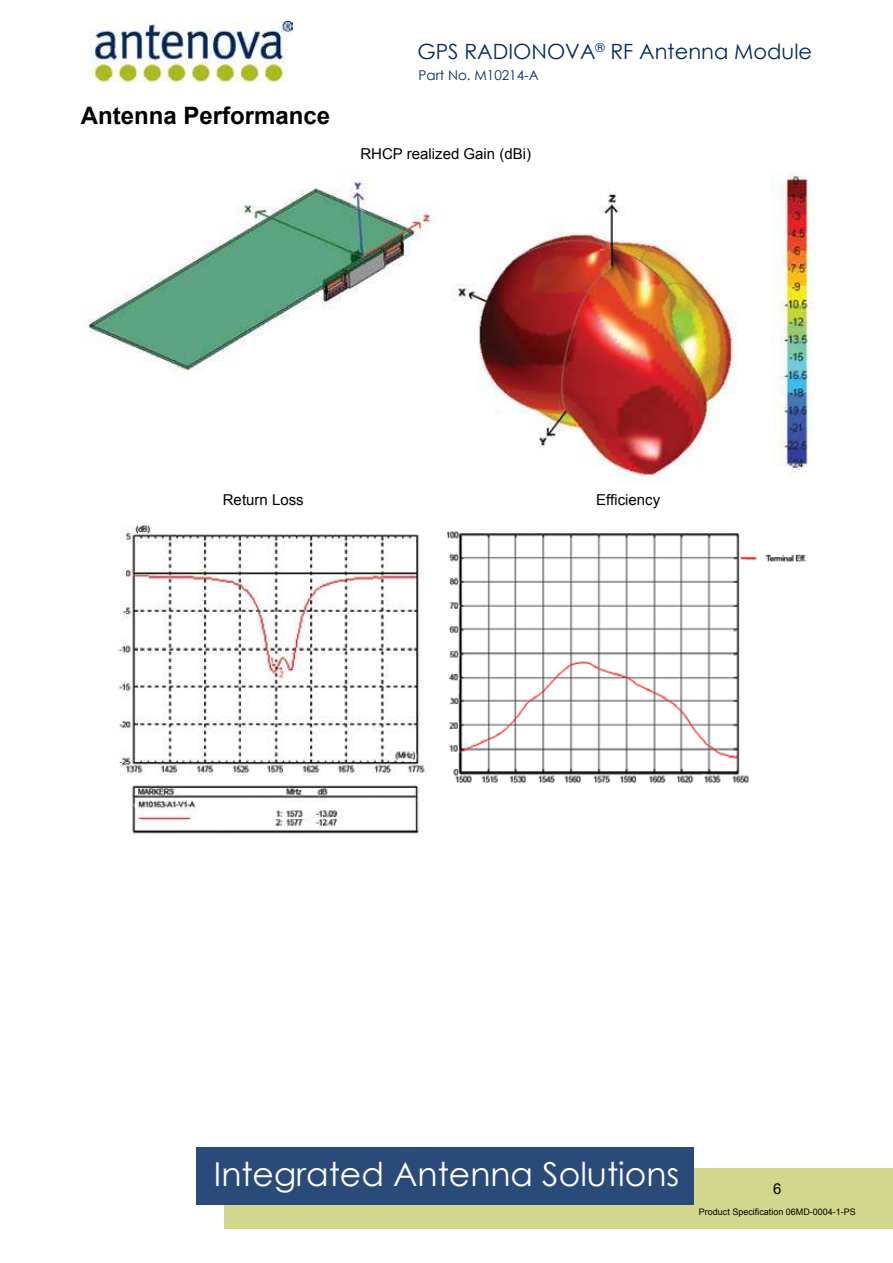
<style>
.page{position:relative;width:893px;height:1263px;background:#fff}
.page>*{position:absolute;margin:0;border:0;box-sizing:border-box;transform-origin:0 0}
.t1{font:33px "Century Gothic";color:#fff}
.t2{font:700 24px "Arial";color:#000}
.t3{font:21px "Century Gothic";color:#002b5c}
.t4{font:15px "Arial";color:#000}
.t5{font:13.5px "Century Gothic";color:#002b5c}
.t6{font:9px "Arial";color:#000}
</style>
<div class="page">
<img style="left:89px;top:22px;width:204px;height:59px">
<div style="left:224px;top:1168px;width:669px;height:61px;background:#d2d78e"></div>
<div style="left:197px;top:1148px;width:497px;height:57px;background:#2a4b79"></div>
<img style="left:88px;top:180px;width:347px;height:191px">
<img style="left:452px;top:171px;width:361px;height:311px">
<img style="left:119px;top:525px;width:307px;height:310px">
<img style="left:447px;top:531px;width:360px;height:251px">
<h2 class="t2" style="left:81px;top:106px;width:251px">Antenna Performance</h2>
<h3 class="t3" style="left:418px;top:43px;width:396px">GPS RADIONOVA<sup>®</sup> RF Antenna Module</h3>
<p class="t5" style="left:418px;top:70px;width:122px">Part No. M10214-A</p>
<p class="t4" style="left:360px;top:144px;width:172px">RHCP realized Gain (dBi)</p>
<p class="t4" style="left:223px;top:490px;width:82px">Return Loss</p>
<p class="t4" style="left:596px;top:490px;width:66px">Ef昀椀ciency</p>
<h1 class="t1" style="left:214px;top:1161px;width:467px">Integrated Antenna Solutions</h1>
<p class="t4" style="left:773px;top:1179px;width:10px">6</p>
<p class="t6" style="left:699px;top:1206px;width:159px">Product Speci昀椀cation 06MD-0004-1-PS</p>
</div>
